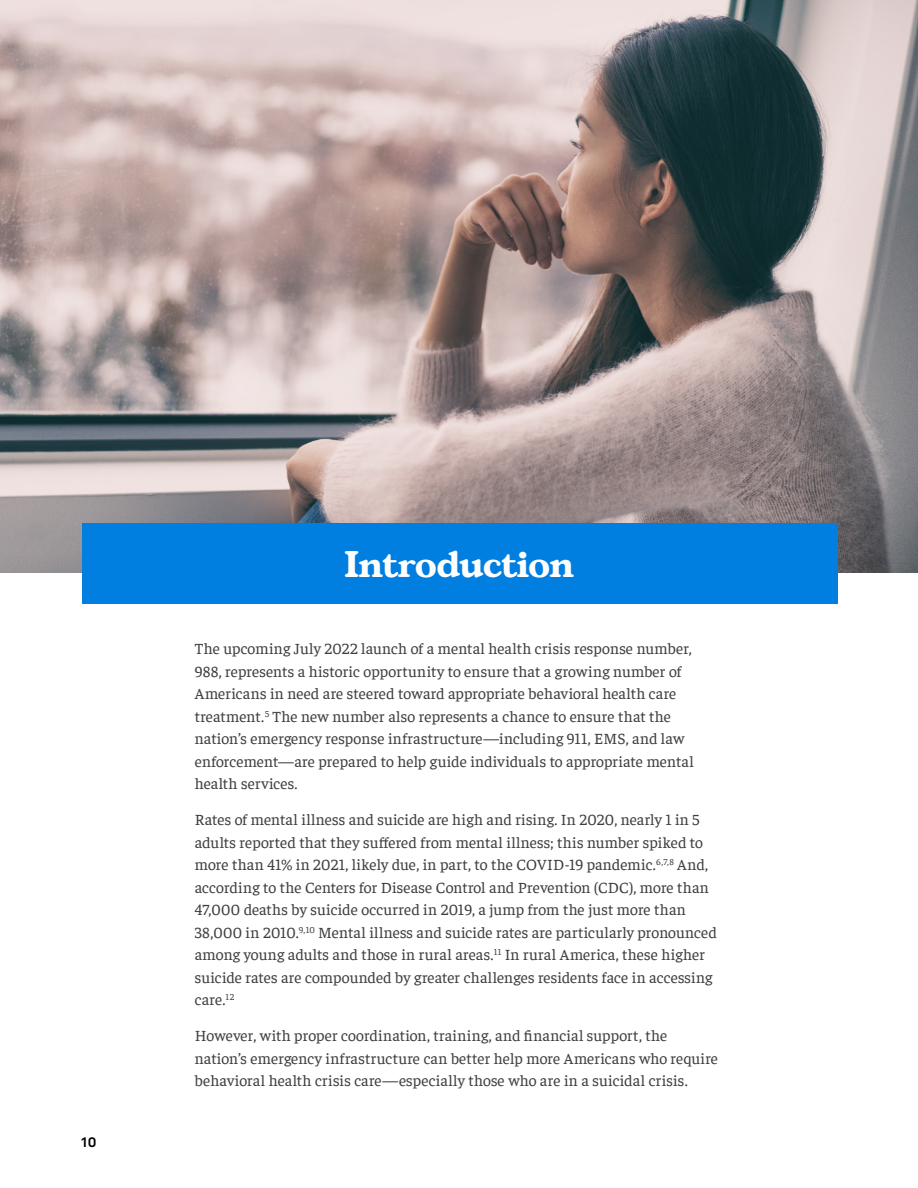
<style>
.page{position:relative;width:918px;height:1188px;background:#fff}
.page>*{position:absolute;margin:0;border:0;box-sizing:border-box;transform-origin:0 0}
.H1_Chapter_Titles{font:700 36px "Gascogne TS";letter-spacing:-.005em;color:#fff}
.Body_-_Report{font:15.75px/22.5px "Faustina";letter-spacing:.005em;color:#3e3e3f}
.t1{font:500 13.5px "Styrene A";color:#010203}
</style>
<div class="page">
<img style="left:0;top:0;width:918px;height:573px">
<div style="left:82px;top:524px;width:756px;height:80px;background:#007fe1"></div>
<p class="t1" style="left:81px;top:1130px;width:17px">10</p>
<p class="H1_Chapter_Titles" style="left:345px;top:541px;width:230px">Introduction</p>
<p class="Body_-_Report" style="left:195px;top:637px;width:501px">The upcoming July 2022 launch of a mental health crisis response number, 988, represents a historic opportunity to ensure that a growing number of Americans in need are steered toward appropriate behavioral health care treatment.<sup>5</sup> The new number also represents a chance to ensure that the nation’s emergency response infrastructure—including 911, EMS, and law enforcement—are prepared to help guide individuals to appropriate mental health services.</p>
<p class="Body_-_Report" style="left:195px;top:808px;width:524px">Rates of mental illness and suicide are high and rising. In 2020, nearly 1 in 5 adults reported that they suffered from mental illness; this number spiked to more than 41% in 2021, likely due, in part, to the COVID-19 pandemic.<sup>6,7,8</sup> And, according to the Centers for Disease Control and Prevention (CDC), more than 47,000 deaths by suicide occurred in 2019, a jump from the just more than 38,000 in 2010.<sup>9,10</sup> Mental illness and suicide rates are particularly pronounced among young adults and those in rural areas.<sup>11</sup> In rural America, these higher suicide rates are compounded by greater challenges residents face in accessing care.<sup>12</sup></p>
<p class="Body_-_Report" style="left:195px;top:1024px;width:525px">However, with proper coordination, training, and financial support, the nation’s emergency infrastructure can better help more Americans who require behavioral health crisis care—especially those who are in a suicidal crisis.</p>
</div>
